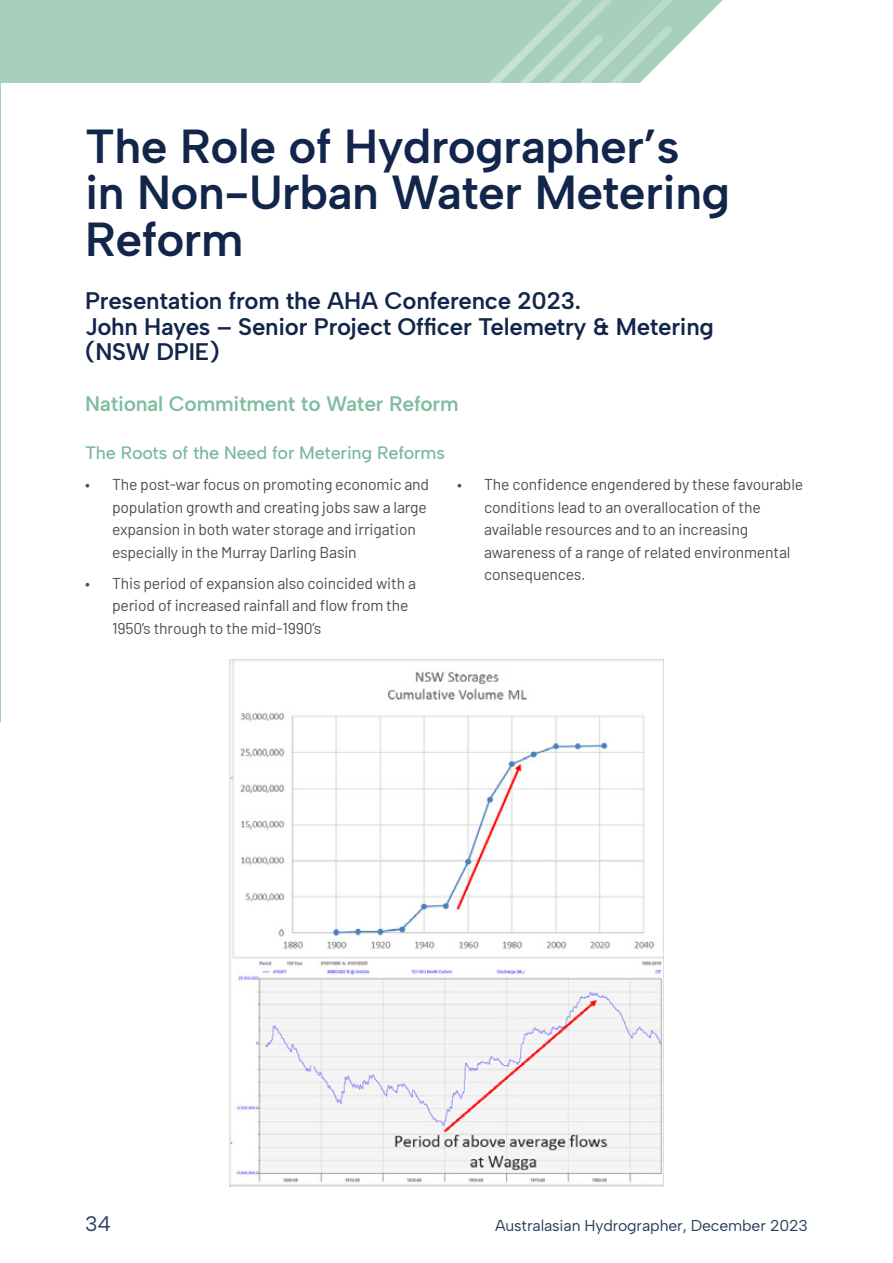
<style>
.page{position:relative;width:893px;height:1263px;background:#fff}
.page>*{position:absolute;margin:0;border:0;box-sizing:border-box;transform-origin:0 0}
.t1{font:600 47.85px/46.3px "Albert Sans";letter-spacing:-.01em;color:#11264a}
.t2{font:600 24px/25.5px "Albert Sans";letter-spacing:-.01em;color:#11264a}
.t3{font:600 21px "Albert Sans";letter-spacing:-.01em;color:#80bda1}
.t4{font:21px "Albert Sans";color:#2a3d5d}
.Heading_Level_3_-_Gr{font:500 18px "Albert Sans";letter-spacing:-.01em;color:#79b99c}
.t5{font:15.75px/22.5px "Barlow";letter-spacing:-.01em;color:#4d4d4f}
.t6{font:15.75px "Albert Sans";letter-spacing:-.01em;color:#2a3d5d}
</style>
<div class="page">
<div style="left:0;top:0;width:234px;height:723px;background:#a6d0bd"></div>
<svg style="left:680px;top:0;width:43px;height:43px"></svg>
<svg style="left:645px;top:0;width:35px;height:78px"></svg>
<svg style="left:234px;top:0;width:411px;height:83px;background:#a8d1be"></svg>
<svg style="left:203px;top:28px;width:407px;height:55px;background:#a8d1be"></svg>
<div style="left:1px;top:83px;width:825px;height:860px;background:#fff"></div>
<img style="left:230px;top:659px;width:433px;height:527px">
<p class="t1" style="left:85px;top:123px;width:647px">The Role of Hydrographer’s in Non-Urban Water Metering<br>Reform</p>
<p class="t2" style="left:85px;top:288px;width:630px">Presentation from the AHA Conference 2023.<br>John Hayes – Senior Project Officer Telemetry &amp; Metering (NSW DPIE)</p>
<p class="t3" style="left:85px;top:391px;width:375px">National Commitment to Water Reform</p>
<p class="Heading_Level_3_-_Gr" style="left:85px;top:442px;width:361px">The Roots of the Need for Metering Reforms</p>
<p class="t5" style="left:112px;top:472px;width:319px;text-indent:-27px">• The post-war focus on promoting economic and population growth and creating jobs saw a large expansion in both water storage and irrigation especially in the Murray Darling Basin</p>
<p class="t5" style="left:112px;top:571px;width:305px;text-indent:-27px">• This period of expansion also coincided with a period of increased rainfall and flow from the<br>1950’s through to the mid-1990’s</p>
<p class="t5" style="left:484px;top:472px;width:321px;text-indent:-27px">• The confidence engendered by these favourable conditions lead to an overallocation of the available resources and to an increasing awareness of a range of related environmental consequences.</p>
<h3 class="t4" style="left:85px;top:1211px;width:28px">34</h3>
<p class="t6" style="left:495px;top:1216px;width:314px">Australasian Hydrographer, December 2023</p>
</div>
